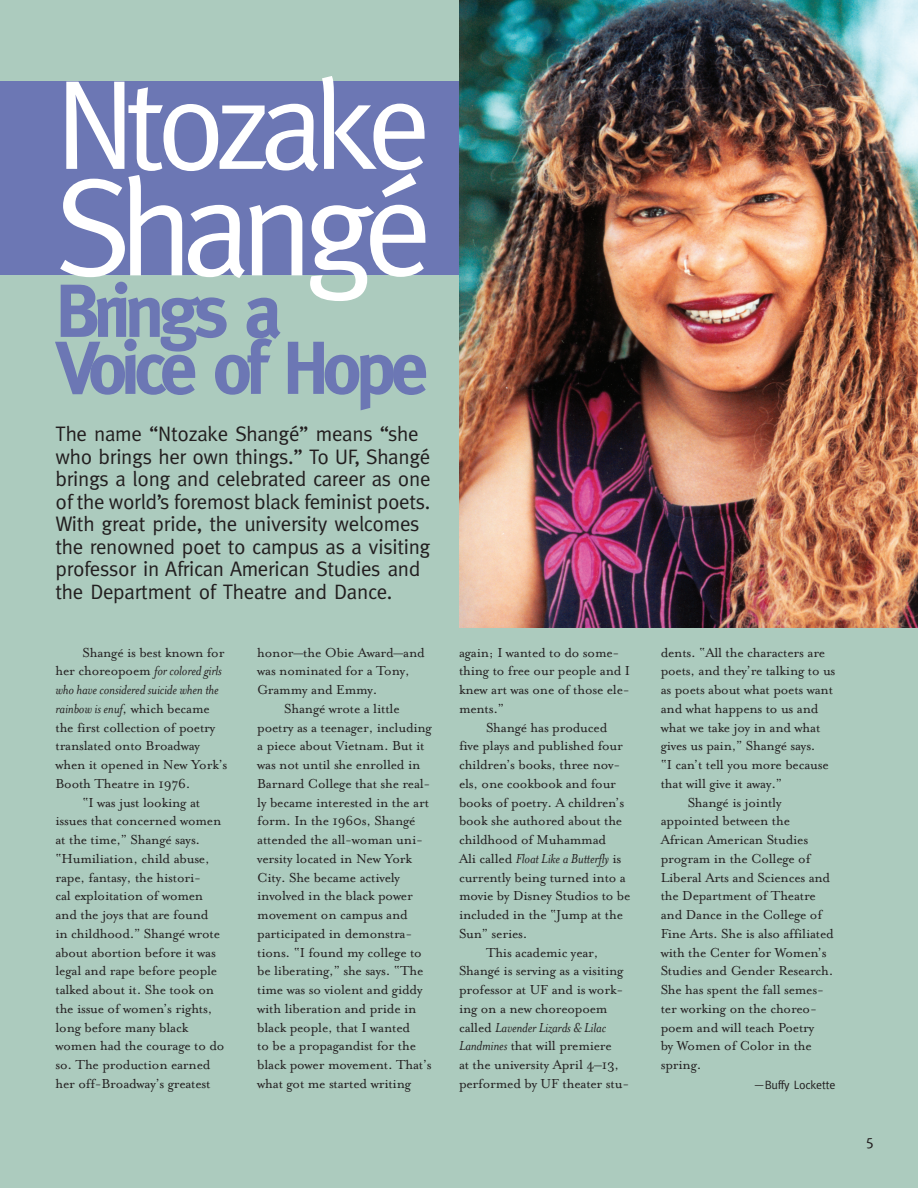
<style>
.page{position:relative;width:918px;height:1188px;background:#accbbe}
.page>*{position:absolute;margin:0;border:0;box-sizing:border-box;transform-origin:0 0}
.t1{font:138px "Meta";letter-spacing:-.08em;color:#fff}
.t2{font:127.5px "Meta";letter-spacing:-.08em;color:#fff}
.t3{font:700 75px/57px "Meta";letter-spacing:-.08em;color:#6c77b4}
.t4{font:21px/22.5px "Meta";letter-spacing:-.015em;color:#231f20}
.t5{font:15px/18.8px "Mrs Eaves Roman";letter-spacing:-.015em;color:#231f20}
.t6{font:italic 15px/18.8px "Mrs Eaves";letter-spacing:-.015em;color:#231f20}
.t7{font:12px "Meta";letter-spacing:-.015em;color:#231f20}
.s1{font-family:"Mrs Eaves Roman";font-style:normal}
.s2{font-family:"Mrs Eaves";font-style:italic}
</style>
<div class="page">
<div style="left:0;top:81px;width:567px;height:193px;background:#6c77b4"></div>
<img style="left:459px;top:0;width:459px;height:628px">
<h2 class="t2" style="left:56px;top:51px;width:377px">Ntozake</h2>
<h1 class="t1" style="left:56px;top:148px;width:378px">Shangé</h1>
<h3 class="t3" style="left:56px;top:282px;width:374px">Brings a<br>Voice of Hope</h3>
<p class="t4" style="left:56px;top:422px;width:377px">The name “Ntozake Shangé” means “she who brings her own things.” To UF, Shangé brings a long and celebrated career as one of the world’s foremost black feminist poets.<br>With great pride, the university welcomes the renowned poet to campus as a visiting professor in African American Studies and the Department of Theatre and Dance.</p>
<p class="t5" style="left:82px;top:643px;width:144px">Shangé is best known for</p>
<p class="t6" style="left:56px;top:662px;width:168px"><span class="s1">her choreopoem</span> for colored girls who have considered suicide when the rainbow is enuf<span class="s1">, which became</span></p>
<p class="t5" style="left:56px;top:718px;width:162px">the first collection of poetry</p>
<p class="t5" style="left:56px;top:737px;width:146px">translated onto Broadway</p>
<p class="t5" style="left:56px;top:756px;width:173px">when it opened in New York’s</p>
<p class="t5" style="left:56px;top:774px;width:137px">Booth Theatre in 1976.</p>
<p class="t5" style="left:82px;top:793px;width:119px">“I was just looking at</p>
<p class="t5" style="left:56px;top:812px;width:167px">issues that concerned women</p>
<p class="t5" style="left:56px;top:831px;width:146px">at the time,” Shangé says.</p>
<p class="t5" style="left:56px;top:849px;width:156px">“Humiliation, child abuse,</p>
<p class="t5" style="left:56px;top:868px;width:147px">rape, fantasy, the histori-</p>
<p class="t5" style="left:56px;top:887px;width:149px">cal exploitation of women</p>
<p class="t5" style="left:56px;top:906px;width:155px">and the joys that are found</p>
<p class="t5" style="left:56px;top:924px;width:166px">in childhood.” Shangé wrote</p>
<p class="t5" style="left:56px;top:943px;width:162px">about abortion before it was</p>
<p class="t5" style="left:56px;top:962px;width:163px">legal and rape before people</p>
<p class="t5" style="left:56px;top:981px;width:160px">talked about it. She took on</p>
<p class="t5" style="left:56px;top:999px;width:158px">the issue of women’s rights,</p>
<p class="t5" style="left:56px;top:1018px;width:134px">long before many black</p>
<p class="t5" style="left:56px;top:1037px;width:171px">women had the courage to do</p>
<p class="t5" style="left:56px;top:1056px;width:157px">so. The production earned</p>
<p class="t5" style="left:56px;top:1074px;width:157px">her off-Broadway’s greatest</p>
<p class="t5" style="left:257px;top:643px;width:169px">honor—the Obie Award—and</p>
<p class="t5" style="left:257px;top:662px;width:154px">was nominated for a Tony,</p>
<p class="t5" style="left:257px;top:681px;width:122px">Grammy and Emmy.</p>
<p class="t5" style="left:284px;top:699px;width:117px">Shangé wrote a little</p>
<p class="t5" style="left:257px;top:718px;width:176px">poetry as a teenager, including</p>
<p class="t5" style="left:257px;top:737px;width:169px">a piece about Vietnam. But it</p>
<p class="t5" style="left:257px;top:756px;width:165px">was not until she enrolled in</p>
<p class="t5" style="left:257px;top:774px;width:175px">Barnard College that she real-</p>
<p class="t5" style="left:257px;top:793px;width:173px">ly became interested in the art</p>
<p class="t5" style="left:257px;top:812px;width:160px">form. In the 1960s, Shangé</p>
<p class="t5" style="left:257px;top:831px;width:167px">attended the all-woman uni-</p>
<p class="t5" style="left:257px;top:849px;width:156px">versity located in New York</p>
<p class="t5" style="left:257px;top:868px;width:144px">City. She became actively</p>
<p class="t5" style="left:257px;top:887px;width:157px">involved in the black power</p>
<p class="t5" style="left:257px;top:906px;width:152px">movement on campus and</p>
<p class="t5" style="left:257px;top:924px;width:157px">participated in demonstra-</p>
<p class="t5" style="left:257px;top:943px;width:166px">tions. “I found my college to</p>
<p class="t5" style="left:257px;top:962px;width:168px">be liberating,” she says. “The</p>
<p class="t5" style="left:257px;top:981px;width:167px">time was so violent and giddy</p>
<p class="t5" style="left:257px;top:999px;width:161px">with liberation and pride in</p>
<p class="t5" style="left:257px;top:1018px;width:154px">black people, that I wanted</p>
<p class="t5" style="left:257px;top:1037px;width:160px">to be a propagandist for the</p>
<p class="t5" style="left:257px;top:1056px;width:176px">black power movement. That’s</p>
<p class="t5" style="left:257px;top:1074px;width:155px">what got me started writing</p>
<p class="t5" style="left:459px;top:643px;width:162px">again; I wanted to do some-</p>
<p class="t5" style="left:459px;top:662px;width:173px">thing to free our people and I</p>
<p class="t5" style="left:459px;top:681px;width:172px">knew art was one of those ele-</p>
<p class="t5" style="left:459px;top:699px;width:47px">ments.”</p>
<p class="t5" style="left:486px;top:718px;width:123px">Shangé has produced</p>
<p class="t5" style="left:459px;top:737px;width:166px">five plays and published four</p>
<p class="t5" style="left:459px;top:756px;width:163px">children’s books, three nov-</p>
<p class="t5" style="left:459px;top:774px;width:159px">els, one cookbook and four</p>
<p class="t5" style="left:459px;top:793px;width:167px">books of poetry. A children’s</p>
<p class="t5" style="left:459px;top:812px;width:165px">book she authored about the</p>
<p class="t5" style="left:459px;top:831px;width:149px">childhood of Muhammad</p>
<p class="t6" style="left:459px;top:849px;width:164px"><span class="s1">Ali called</span> Float Like a Butterfly <span class="s1">is</span></p>
<p class="t5" style="left:459px;top:868px;width:168px">currently being turned into a</p>
<p class="t5" style="left:459px;top:887px;width:173px">movie by Disney Studios to be</p>
<p class="t5" style="left:459px;top:906px;width:166px">included in the “Jump at the</p>
<p class="t5" style="left:459px;top:924px;width:70px">Sun” series.</p>
<p class="t5" style="left:486px;top:943px;width:114px">This academic year,</p>
<p class="t5" style="left:459px;top:962px;width:166px">Shangé is serving as a visiting</p>
<p class="t5" style="left:459px;top:981px;width:166px">professor at UF and is work-</p>
<p class="t5" style="left:459px;top:999px;width:150px">ing on a new choreopoem</p>
<p class="t6" style="left:459px;top:1018px;width:149px"><span class="s1">called</span> Lavender Lizards &amp; Lilac</p>
<p class="t5" style="left:459px;top:1037px;width:172px"><span class="s2">Landmines</span> that will premiere<br>at the university April 4–13, performed by UF theater stu-</p>
<p class="t5" style="left:661px;top:643px;width:166px">dents. “All the characters are</p>
<p class="t5" style="left:661px;top:662px;width:176px">poets, and they’re talking to us</p>
<p class="t5" style="left:661px;top:681px;width:174px">as poets about what poets want</p>
<p class="t5" style="left:661px;top:699px;width:159px">and what happens to us and</p>
<p class="t5" style="left:661px;top:718px;width:161px">what we take joy in and what</p>
<p class="t5" style="left:661px;top:737px;width:156px">gives us pain,” Shangé says.</p>
<p class="t5" style="left:661px;top:756px;width:169px">“I can’t tell you more because</p>
<p class="t5" style="left:661px;top:774px;width:123px">that will give it away.”</p>
<p class="t5" style="left:688px;top:793px;width:95px">Shangé is jointly</p>
<p class="t5" style="left:661px;top:812px;width:131px">appointed between the</p>
<p class="t5" style="left:661px;top:831px;width:149px">African American Studies</p>
<p class="t5" style="left:661px;top:849px;width:151px">program in the College of</p>
<p class="t5" style="left:661px;top:868px;width:171px">Liberal Arts and Sciences and</p>
<p class="t5" style="left:661px;top:887px;width:157px">the Department of Theatre</p>
<p class="t5" style="left:661px;top:906px;width:163px">and Dance in the College of</p>
<p class="t5" style="left:661px;top:924px;width:175px">Fine Arts. She is also affiliated</p>
<p class="t5" style="left:661px;top:943px;width:167px">with the Center for Women’s</p>
<p class="t5" style="left:661px;top:962px;width:174px">Studies and Gender Research.</p>
<p class="t5" style="left:661px;top:981px;width:165px">She has spent the fall semes-</p>
<p class="t5" style="left:661px;top:999px;width:158px">ter working on the choreo-</p>
<p class="t5" style="left:661px;top:1018px;width:155px">poem and will teach Poetry</p>
<p class="t5" style="left:661px;top:1037px;width:153px">by Women of Color in the</p>
<p class="t5" style="left:661px;top:1056px;width:42px">spring.</p>
<p class="t7" style="left:753px;top:1078px;width:84px">—Buffy Lockette</p>
</div>
